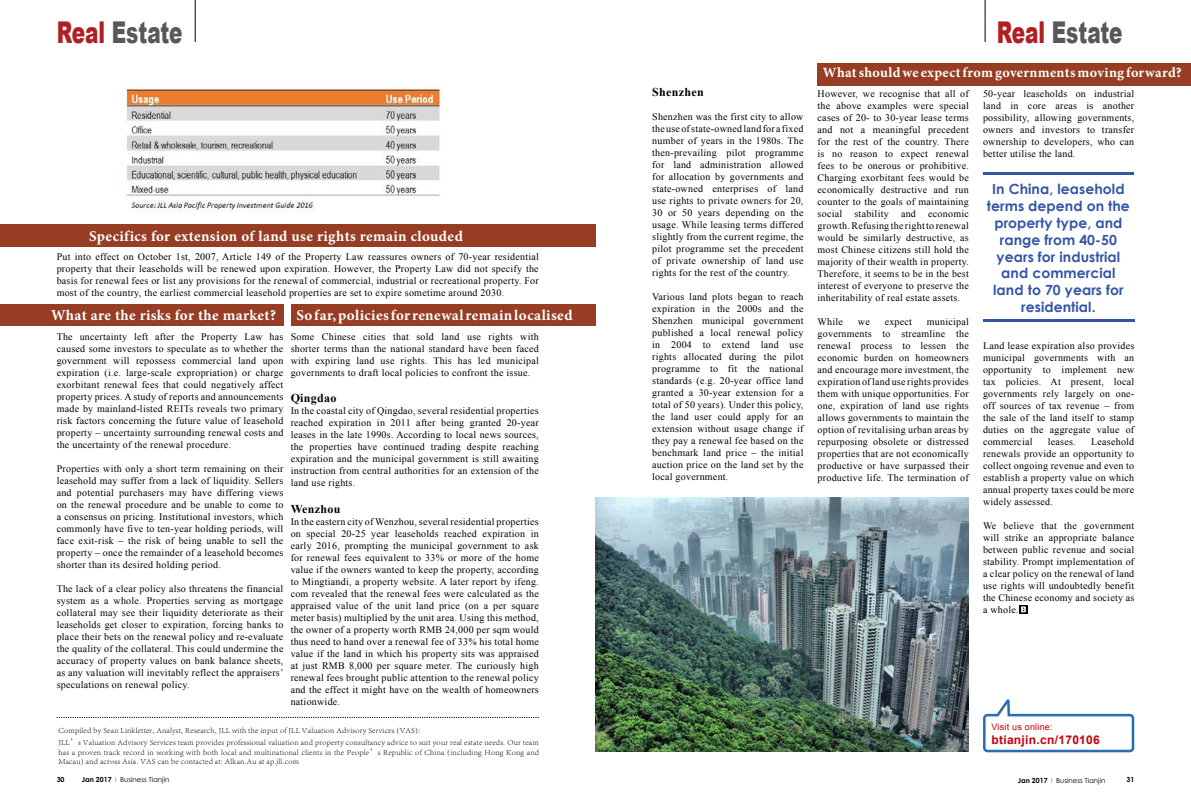
<style>
.page{position:relative;width:1191px;height:808px;background:#fff}
.page>*{position:absolute;margin:0;border:0;box-sizing:border-box;transform-origin:0 0}
.t1{font:900 30px "Arial";color:#595757;scale:.67 1}
.t2{font:700 15px "Minion Pro";letter-spacing:.025em;color:#fff}
.t3{font:700 14.1px "Minion Pro";letter-spacing:.025em;color:#fff}
.t4{font:700 14px/16.8px "Century Gothic";letter-spacing:.005em;color:#3556a5;text-align:center}
.t5{font:700 12px "Times New Roman";letter-spacing:.025em;color:#000}
.t6{font:700 12px "Arial";letter-spacing:.025em;color:#c7000b}
.t7{font:10px/12px "Times New Roman";letter-spacing:.025em;color:#000;text-align:justify}
.t8{font:9px "Arial";letter-spacing:.025em;color:#c7000b}
.t9{font:300 8px/12.4px "Adobe Song Std";letter-spacing:.025em;color:#000}
.t10{font:7px "Century Gothic";color:#000;scale:.5 1}
.t11{font:700 7px "Century Gothic";color:#000}
.s1{color:#b01f24}
.s2{font-weight:700}
</style>
<div class="page">
<hr style="left:195px;top:0;width:1px;height:42px;background:#000">
<img style="left:125px;top:85px;width:316px;height:127px">
<div style="left:0;top:224px;width:595px;height:22px;background:#963d24"></div>
<div style="left:0;top:304px;width:283px;height:22px;background:#963d24"></div>
<div style="left:291px;top:304px;width:304px;height:22px;background:#963d24"></div>
<svg style="left:57px;top:717px;width:482px;height:1px"></svg>
<img style="left:595px;top:497px;width:374px;height:254px">
<hr style="left:984px;top:0;width:1px;height:42px;background:#000">
<svg style="left:983px;top:699px;width:151px;height:53px"></svg>
<div style="left:1019px;top:605px;width:8px;height:8px;background:#000"></div>
<svg style="left:1021px;top:606px;width:5px;height:6px"></svg>
<div style="left:817px;top:63px;width:374px;height:22px;background:#963d24"></div>
<hr style="left:982px;top:172px;width:151px;height:2px;background:#3556a5">
<hr style="left:983px;top:320px;width:151px;height:2px;background:#3556a5">
<h1 class="t1" style="left:57px;top:10px;width:189px"><span class="s1">Real</span> Estate</h1>
<h2 class="t2" style="left:89px;top:225px;width:375px">Specifics for extension of land use rights remain clouded</h2>
<p class="t7" style="left:57px;top:250px;width:483px">Put into effect on October 1st, 2007, Article 149 of the Property Law reassures owners of 70-year residential property that their leaseholds will be renewed upon expiration. However, the Property Law did not specify the basis for renewal fees or list any provisions for the renewal of commercial, industrial or recreational property. For most of the country, the earliest commercial leasehold properties are set to expire sometime around 2030.</p>
<h2 class="t2" style="left:51px;top:305px;width:226px">What are the risks for the market?</h2>
<p class="t7" style="left:57px;top:330px;width:228px">The uncertainty left after the Property Law has caused some investors to speculate as to whether the government will repossess commercial land upon expiration (i.e. large-scale expropriation) or charge exorbitant renewal fees that could negatively affect property prices. A study of reports and announcements made by mainland-listed REITs reveals two primary risk factors concerning the future value of leasehold property – uncertainty surrounding renewal costs and the uncertainty of the renewal procedure.</p>
<p class="t7" style="left:57px;top:462px;width:228px">Properties with only a short term remaining on their leasehold may suffer from a lack of liquidity. Sellers and potential purchasers may have differing views on the renewal procedure and be unable to come to a consensus on pricing. Institutional investors, which commonly have five to ten-year holding periods, will face exit-risk – the risk of being unable to sell the property – once the remainder of a leasehold becomes shorter than its desired holding period.</p>
<p class="t7" style="left:57px;top:582px;width:228px">The lack of a clear policy also threatens the financial system as a whole. Properties serving as mortgage collateral may see their liquidity deteriorate as their leaseholds get closer to expiration, forcing banks to place their bets on the renewal policy and re-evaluate the quality of the collateral. This could undermine the accuracy of property values on bank balance sheets, as any valuation will inevitably reflect the appraisers’ speculations on renewal policy.</p>
<h2 class="t2" style="left:296px;top:305px;width:278px">So far, policies for renewal remain localised</h2>
<p class="t7" style="left:291px;top:330px;width:250px">Some Chinese cities that sold land use rights with shorter terms than the national standard have been faced with expiring land use rights. This has led municipal governments to draft local policies to confront the issue.</p>
<p class="t5" style="left:291px;top:390px;width:47px">Qingdao</p>
<p class="t7" style="left:291px;top:405px;width:250px">In the coastal city of Qingdao, several residential properties reached expiration in 2011 after being granted 20-year leases in the late 1990s. According to local news sources, the properties have continued trading despite reaching expiration and the municipal government is still awaiting instruction from central authorities for an extension of the land use rights.</p>
<p class="t5" style="left:291px;top:500px;width:51px">Wenzhou</p>
<p class="t7" style="left:291px;top:515px;width:250px">In the eastern city of Wenzhou, several residential properties on special 20-25 year leaseholds reached expiration in early 2016, prompting the municipal government to ask for renewal fees equivalent to 33% or more of the home value if the owners wanted to keep the property, according to Mingtiandi, a property website. A later report by ifeng. com revealed that the renewal fees were calculated as the appraised value of the unit land price (on a per square meter basis) multiplied by the unit area. Using this method, the owner of a property worth RMB 24,000 per sqm would thus need to hand over a renewal fee of 33% his total home value if the land in which his property sits was appraised at just RMB 8,000 per square meter. The curiously high renewal fees brought public attention to the renewal policy and the effect it might have on the wealth of homeowners nationwide.</p>
<p class="t9" style="left:58px;top:724px;width:482px">Compiled by Sean Linkletter, Analyst, Research, JLL with the input of JLL Valuation Advisory Services (VAS):<br>JLL’s Valuation Advisory Services team provides professional valuation and property consultancy advice to suit your real estate needs. Our team</p>
<p class="t9" style="left:58px;top:747px;width:482px;line-height:9.6px">has a proven track record in working with both local and multinational clients in the People’s Republic of China (including Hong Kong and<br>Macau) and across Asia. VAS can be contacted at: Alkan.Au at ap.jll.com</p>
<p class="t5" style="left:652px;top:83px;width:53px">Shenzhen</p>
<p class="t7" style="left:652px;top:110px;width:153px">Shenzhen was the first city to allow the use of state-owned land for a fixed number of years in the 1980s. The then-prevailing pilot programme for land administration allowed for allocation by governments and state-owned enterprises of land use rights to private owners for 20, 30 or 50 years depending on the usage. While leasing terms differed slightly from the current regime, the pilot programme set the precedent of private ownership of land use rights for the rest of the country.</p>
<p class="t7" style="left:652px;top:290px;width:153px">Various land plots began to reach expiration in the 2000s and the Shenzhen municipal government published a local renewal policy in 2004 to extend land use rights allocated during the pilot programme to fit the national standards (e.g. 20-year office land granted a 30-year extension for a total of 50 years). Under this policy, the land user could apply for an extension without usage change if they pay a renewal fee based on the benchmark land price – the initial auction price on the land set by the local government.</p>
<h1 class="t1" style="left:996px;top:10px;width:189px"><span class="s1">Real</span> Estate</h1>
<h3 class="t3" style="left:823px;top:63px;width:360px">What should we expect from governments moving forward?</h3>
<p class="t7" style="left:817px;top:87px;width:153px">However, we recognise that all of the above examples were special cases of 20- to 30-year lease terms and not a meaningful precedent for the rest of the country. There is no reason to expect renewal fees to be onerous or prohibitive.<br>Charging exorbitant fees would be economically destructive and run counter to the goals of maintaining social stability and economic growth. Refusing the right to renewal would be similarly destructive, as most Chinese citizens still hold the majority of their wealth in property.<br>Therefore, it seems to be in the best interest of everyone to preserve the inheritability of real estate assets.</p>
<p class="t7" style="left:817px;top:315px;width:27px">While</p>
<p class="t7" style="left:858px;top:315px;width:13px">we</p>
<p class="t7" style="left:884px;top:315px;width:29px">expect</p>
<p class="t7" style="left:983px;top:87px;width:153px">50-year leaseholds on industrial land in core areas is another possibility, allowing governments, owners and investors to transfer ownership to developers, who can better utilise the land.</p>
<h3 class="t4" style="left:987px;top:180px;width:144px">In China, leasehold terms depend on the property type, and range from 40-50 years for industrial and commercial land to 70 years for residential.</h3>
<p class="t7" style="left:817px;top:315px;width:153px;text-indent:109px">municipal governments to streamline the renewal process to lessen the economic burden on homeowners and encourage more investment, the expiration of land use rights provides them with unique opportunities. For one, expiration of land use rights allows governments to maintain the option of revitalising urban areas by repurposing obsolete or distressed properties that are not economically productive or have surpassed their productive life. The termination of</p>
<p class="t7" style="left:983px;top:339px;width:153px">Land lease expiration also provides municipal governments with an opportunity to implement new tax policies. At present, local governments rely largely on one&shy;off sources of tax revenue – from the sale of the land itself to stamp duties on the aggregate value of commercial</p>
<p class="t7" style="left:983px;top:435px;width:153px;text-indent:108px">Leasehold renewals provide an opportunity to collect ongoing revenue and even to establish a property value on which annual property taxes could be more widely assessed.</p>
<p class="t7" style="left:983px;top:519px;width:153px">We believe that the government will strike an appropriate balance between public revenue and social stability. Prompt implementation of a clear policy on the renewal of land use rights will undoubtedly benefit the Chinese economy and society as a whole.</p>
<p class="t7" style="left:1048px;top:435px;width:29px">leases.</p>
<p class="t8" style="left:991px;top:721px;width:63px">Visit us online:</p>
<p class="t6" style="left:991px;top:731px;width:110px">btianjin.cn/170106</p>
<p class="t11" style="left:57px;top:774px;width:9px">30</p>
<p class="t10" style="left:82px;top:775px;width:177px"><span class="s2">Jan 2017</span> I Business Tianjin</p>
<p class="t10" style="left:1017px;top:775px;width:177px"><span class="s2">Jan 2017</span> I Business Tianjin</p>
<p class="t11" style="left:1126px;top:774px;width:9px">31</p>
</div>
